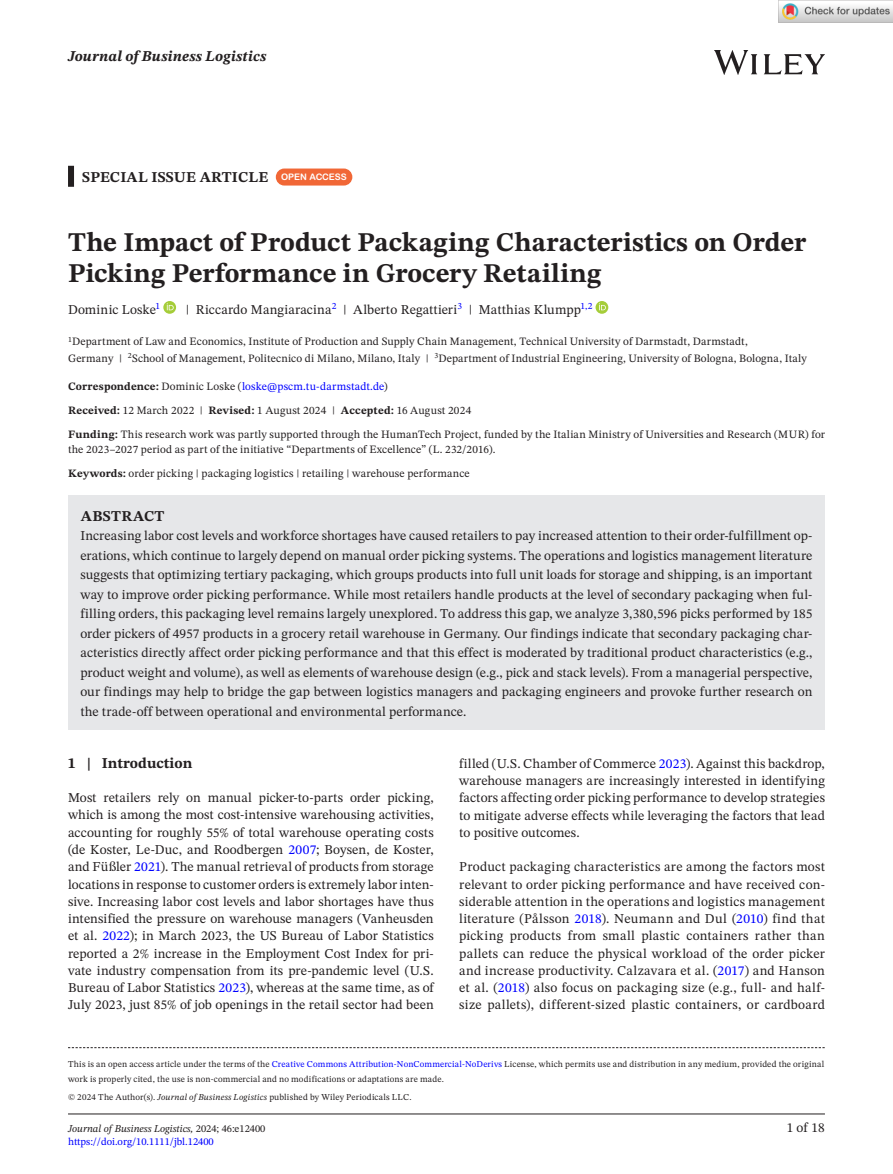
<style>
.page{position:relative;width:893px;height:1174px;background:#fff}
.page>*{position:absolute;margin:0;border:0;box-sizing:border-box;transform-origin:0 0}
.t1{font:700 27px/31.5px "STIX Two Text";letter-spacing:.005em;color:#231f20}
.t2{font:700 15px "STIX Two Text";letter-spacing:.01em;color:#231f20}
.t3{font:italic 700 15px "STIX Two Text";letter-spacing:.01em;color:#231f20}
.t4{font:13.5px/17.2px "STIX Two Text";letter-spacing:.01em;color:#231f20;text-align:justify}
.t5{font:11.25px/24px "STIX Two Text";letter-spacing:.015em;color:#231f20}
.t6{font:italic 10.5px "STIX Two Text";color:#231f20}
.t7{font:10.5px "STIX Two Text";color:#00f}
.t8{font:9px/15px "STIX Two Text";letter-spacing:.02em;color:#231f20}
.s1{font-family:"Arial Rounded MT Bold";font-weight:400;font-size:9px;color:#fff}
.s2{font-weight:700}
.s3{color:#00f}
.s4{font-style:italic}
.s5{font-style:normal}
</style>
<div class="page">
<hr style="left:68px;top:1113px;width:757px;height:1px;background:#231f20">
<img style="left:714px;top:51px;width:111px;height:23px">
<div style="left:68px;top:166px;width:6px;height:21px;background:#231f20"></div>
<div style="left:68px;top:496px;width:757px;height:42px;background:#e6e7e9"></div>
<div style="left:68px;top:515px;width:757px;height:214px;background:#e6e7e9"></div>
<div style="left:276px;top:168px;width:76px;height:17px;background:#f16736;border-radius:9px"></div>
<svg style="left:163px;top:301px;width:13px;height:13px"></svg>
<svg style="left:167px;top:303px;width:7px;height:7px"></svg>
<svg style="left:596px;top:301px;width:12px;height:13px"></svg>
<svg style="left:599px;top:303px;width:7px;height:7px"></svg>
<svg style="left:68px;top:1047px;width:757px;height:1px"></svg>
<img style="left:779px;top:0;width:114px;height:23px">
<p class="t3" style="left:68px;top:46px;width:200px">Journal of Business Logistics</p>
<p class="t2" style="left:82px;top:166px;width:266px">SPECIAL ISSUE ARTICLE <span class="s1">OPEN ACCESS</span></p>
<h1 class="t1" style="left:68px;top:227px;width:740px">The Impact of Product Packaging Characteristics on Order<br>Picking Performance in Grocery Retailing</h1>
<p class="t4" style="left:68px;top:300px;width:94px">Dominic Loske<sup>1</sup></p>
<p class="t4" style="left:186px;top:300px;width:408px">| Riccardo Mangiaracina<sup>2</sup> | Alberto Regattieri<sup>3</sup> | Matthias Klumpp<sup>1,2</sup></p>
<p class="t5" style="left:68px;top:333px;width:740px;line-height:16.5px"><sup>1</sup>Department of Law and Economics, Institute of Production and Supply Chain Management, Technical University of Darmstadt, Darmstadt,<br>Germany | <sup>2</sup>School of Management, Politecnico di Milano, Milano, Italy | <sup>3</sup>Department of Industrial Engineering, University of Bologna, Bologna, Italy</p>
<p class="t5" style="left:68px;top:374px;width:758px"><span class="s2">Correspondence:</span> Dominic Loske (<span class="s3">loske@pscm.tu-darmstadt.de</span>)<br><span class="s2">Received:</span> 12 March 2022 | <span class="s2">Revised:</span> 1 August 2024 | <span class="s2">Accepted:</span> 16 August 2024<br><span class="s2">Funding:</span> This research work was partly supported through the HumanTech Project, funded by the Italian Ministry of Universities and Research (MUR) for</p>
<p class="t5" style="left:68px;top:437px;width:429px">the 2023–2027 period as part of the initiative “Departments of Excellence” (L. 232/2016).</p>
<p class="t5" style="left:68px;top:461px;width:403px"><span class="s2">Keywords:</span> order picking | packaging logistics | retailing | warehouse performance</p>
<p class="t2" style="left:81px;top:505px;width:85px">ABSTRACT</p>
<p class="t4" style="left:80px;top:526px;width:734px;line-height:19.5px">Increasing labor cost levels and workforce shortages have caused retailers to pay increased attention to their order-fulfillment op&shy;erations, which continue to largely depend on manual order picking systems. The operations and logistics management literature suggests that optimizing tertiary packaging, which groups products into full unit loads for storage and shipping, is an important way to improve order picking performance. While most retailers handle products at the level of secondary packaging when ful&shy;filling orders, this packaging level remains largely unexplored. To address this gap, we analyze 3,380,596 picks performed by 185 order pickers of 4957 products in a grocery retail warehouse in Germany. Our findings indicate that secondary packaging char&shy;acteristics directly affect order picking performance and that this effect is moderated by traditional product characteristics (e.g., product weight and volume), as well as elements of warehouse design (e.g., pick and stack levels). From a managerial perspective, our findings may help to bridge the gap between logistics managers and packaging engineers and provoke further research on the trade-off between operational and environmental performance.</p>
<p class="t2" style="left:68px;top:752px;width:126px">1 | Introduction</p>
<p class="t4" style="left:68px;top:789px;width:367px">Most retailers rely on manual picker-to-parts order picking, which is among the most cost-intensive warehousing activities, accounting for roughly 55% of total warehouse operating costs (de Koster, Le-Duc, and Roodbergen <span class="s3">2007</span>; Boysen, de Koster, and Füßler <span class="s3">2021</span>). The manual retrieval of products from storage locations in response to customer orders is extremely labor inten&shy;sive. Increasing labor cost levels and labor shortages have thus intensified the pressure on warehouse managers (Vanheusden et al. <span class="s3">2022</span>); in March 2023, the US Bureau of Labor Statistics reported a 2% increase in the Employment Cost Index for pri&shy;vate industry compensation from its pre-pandemic level (U.S.<br>Bureau of Labor Statistics <span class="s3">2023</span>), whereas at the same time, as of July 2023, just 85% of job openings in the retail sector had been</p>
<p class="t4" style="left:459px;top:754px;width:367px">filled (U.S. Chamber of Commerce <span class="s3">2023</span>). Against this backdrop, warehouse managers are increasingly interested in identifying factors affecting order picking performance to develop strategies to mitigate adverse effects while leveraging the factors that lead to positive outcomes.</p>
<p class="t4" style="left:459px;top:858px;width:367px">Product packaging characteristics are among the factors most relevant to order picking performance and have received con&shy;siderable attention in the operations and logistics management literature (Pålsson <span class="s3">2018</span>). Neumann and Dul (<span class="s3">2010</span>) find that picking products from small plastic containers rather than pallets can reduce the physical workload of the order picker and increase productivity. Calzavara et al. (<span class="s3">2017</span>) and Hanson et al. (<span class="s3">2018</span>) also focus on packaging size (e.g., full- and half&shy;size pallets), different-sized plastic containers, or cardboard</p>
<p class="t8" style="left:68px;top:1056px;width:758px">This is an open access article under the terms of the <span class="s3">Creative Commons Attribution-NonCommercial-NoDerivs</span> License, which permits use and distribution in any medium, provided the original work is properly cited, the use is non-commercial and no modifications or adaptations are made.</p>
<p class="t8" style="left:68px;top:1089px;width:345px">© 2024 The Author(s). <span class="s4">Journal of Business Logistics</span> published by Wiley Periodicals LLC.</p>
<p class="t6" style="left:68px;top:1121px;width:199px">Journal of Business Logistics, <span class="s5">2024; 46:e12400</span></p>
<p class="t4" style="left:787px;top:1119px;width:40px">1 of 18</p>
<p class="t7" style="left:68px;top:1134px;width:147px">https://doi.org/10.1111/jbl.12400</p>
</div>
